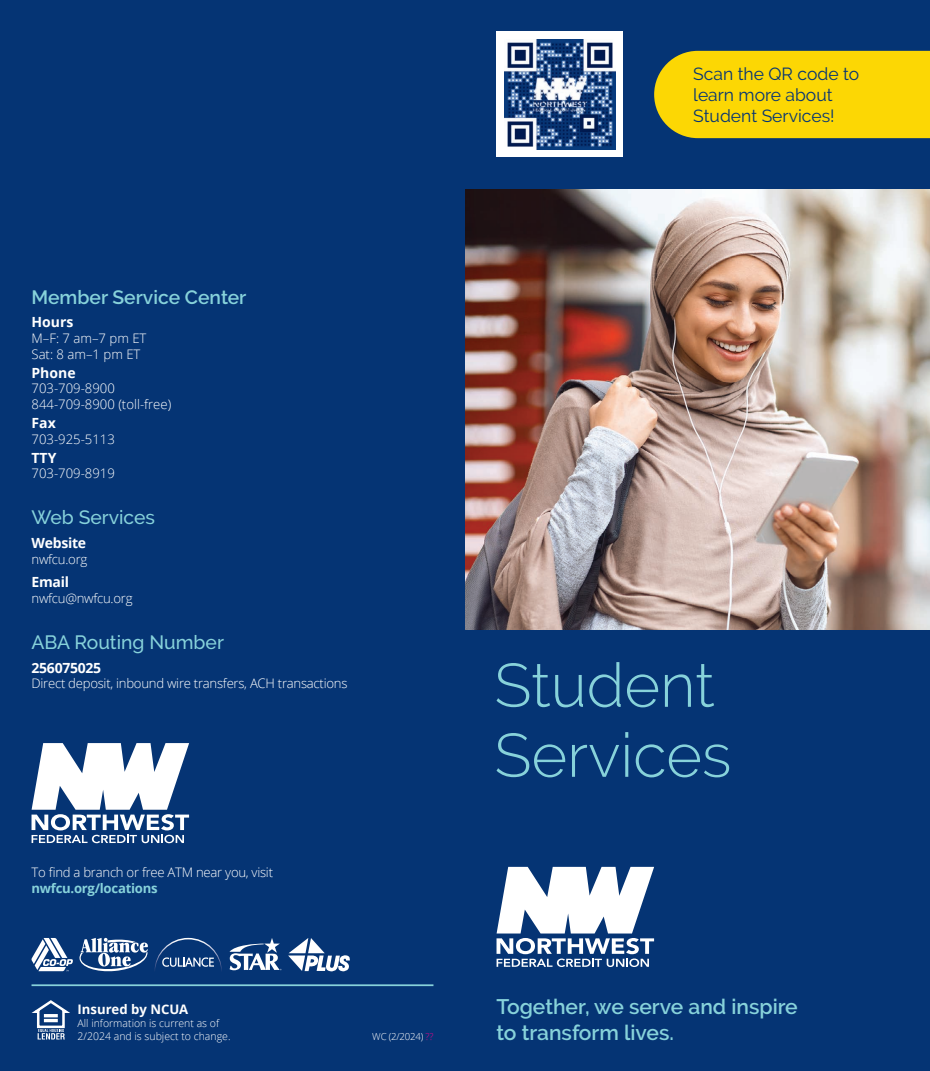
<style>
.page{position:relative;width:930px;height:1071px;background:#fff}
.page>*{position:absolute;margin:0;border:0;box-sizing:border-box;transform-origin:0 0}
.t1{font:600 21px/25.2px "Raleway";color:#87d2da}
.t2{font:500 19.25px "Raleway";color:#87d2da}
.t3{font:600 19.25px "Raleway";color:#87d2da}
.t4{font:17.5px/21px "Raleway";color:#053474}
.t5{font:700 14px "Open Sans";letter-spacing:-.02em;color:#fff}
.t6{font:300 13.12px "Open Sans";letter-spacing:-.02em;color:#fff}
.t7{font:300 13.12px/15.8px "Open Sans";color:#fff}
.t8{font:700 13.12px "Open Sans";letter-spacing:-.02em;color:#87d2da}
.t9{font:700 13.12px "Open Sans";color:#fff}
.t10{font:300 10.5px/12.6px "Open Sans";color:#fff}
.t11{font:300 9.62px "Open Sans";letter-spacing:-.02em;color:#fff}
.s1{color:#ed028c}
</style>
<div class="page">
<div style="left:0;top:0;width:929px;height:1071px;background:#053474"></div>
<svg style="left:496px;top:732px;width:233px;height:45px"></svg>
<svg style="left:496px;top:662px;width:218px;height:45px"></svg>
<svg style="left:496px;top:867px;width:158px;height:100px"></svg>
<img style="left:465px;top:189px;width:464px;height:441px">
<div style="left:496px;top:32px;width:126px;height:126px;background:#fff"></div>
<img style="left:504px;top:39px;width:111px;height:111px">
<div style="left:654px;top:51px;width:275px;height:87px;background:#fcd704"></div>
<svg style="left:32px;top:1000px;width:38px;height:40px"></svg>
<hr style="left:44px;top:1014px;width:14px;height:3px;background:#fff">
<hr style="left:44px;top:1019px;width:14px;height:3px;background:#fff">
<hr style="left:32px;top:984px;width:401px;height:2px;background:#87d2da">
<svg style="left:32px;top:743px;width:157px;height:100px"></svg>
<svg style="left:154px;top:938px;width:68px;height:33px"></svg>
<svg style="left:79px;top:938px;width:69px;height:33px"></svg>
<svg style="left:229px;top:938px;width:52px;height:32px"></svg>
<svg style="left:288px;top:938px;width:62px;height:33px"></svg>
<svg style="left:32px;top:938px;width:41px;height:33px"></svg>
<h2 class="t3" style="left:32px;top:286px;width:216px">Member Service Center</h2>
<p class="t5" style="left:32px;top:312px;width:43px">Hours</p>
<p class="t7" style="left:32px;top:330px;width:116px">M–F: 7 am–7 pm ET<br>Sat: 8 am–1 pm ET</p>
<p class="t5" style="left:32px;top:363px;width:46px">Phone</p>
<p class="t7" style="left:32px;top:380px;width:141px">703-709-8900<br>844-709-8900 (toll-free)</p>
<p class="t5" style="left:32px;top:413px;width:26px">Fax</p>
<p class="t7" style="left:32px;top:431px;width:85px">703-925-5113</p>
<p class="t5" style="left:32px;top:448px;width:26px">TTY</p>
<p class="t7" style="left:32px;top:465px;width:85px">703-709-8919</p>
<h2 class="t2" style="left:32px;top:506px;width:125px">Web Services</h2>
<p class="t5" style="left:32px;top:533px;width:56px">Website</p>
<p class="t6" style="left:32px;top:550px;width:57px">nwfcu.org</p>
<p class="t5" style="left:32px;top:572px;width:39px">Email</p>
<p class="t6" style="left:32px;top:589px;width:103px">nwfcu@nwfcu.org</p>
<h2 class="t2" style="left:32px;top:631px;width:194px">ABA Routing Number</h2>
<p class="t5" style="left:32px;top:658px;width:71px">256075025</p>
<p class="t6" style="left:32px;top:675px;width:317px">Direct deposit, inbound wire transfers, ACH transactions</p>
<h3 class="t4" style="left:693px;top:63px;width:167px">Scan the QR code to learn more about<br>Student Services!</h3>
<p class="t6" style="left:32px;top:863px;width:243px">To find a branch or free ATM near you, visit</p>
<p class="t8" style="left:32px;top:879px;width:128px">nwfcu.org/locations</p>
<p class="t9" style="left:77px;top:1000px;width:112px">Insured by NCUA</p>
<p class="t10" style="left:77px;top:1017px;width:154px">All information is current as of<br>2/2024 and is subject to change.</p>
<p class="t11" style="left:372px;top:1029px;width:63px">WC (2/2024) <span class="s1">??</span></p>
<h1 class="t1" style="left:496px;top:994px;width:302px">Together, we serve and inspire to transform lives.</h1>
</div>
